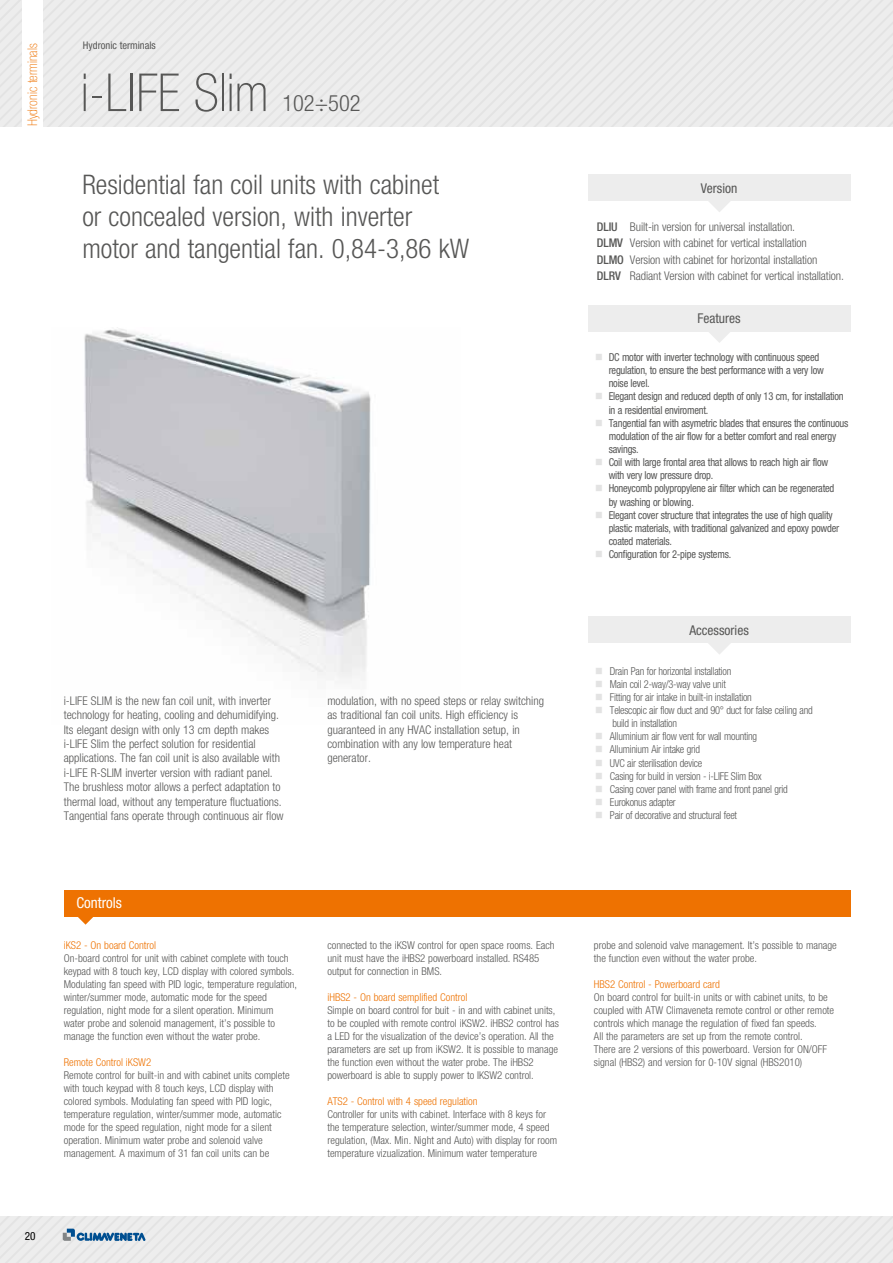
<style>
.page{position:relative;width:893px;height:1263px;background:#fff}
.page>*{position:absolute;margin:0;border:0;box-sizing:border-box;transform-origin:0 0}
.t1{font:100 condensed 52.5px "Helvetica Neue LT Std";color:#575756}
.t2{font:300 condensed 27px/32.4px "Helvetica Neue LT Std";color:#575756}
.t3{font:300 condensed 22.5px "Helvetica Neue LT Std";color:#575756}
.t4{font:condensed 15px "Helvetica Neue LT Std";color:#fff}
.t5{font:condensed 13.5px "Helvetica Neue LT Std";color:#575756}
.t6{font:100 condensed 13.5px "Helvetica Neue LTW1 G";color:#ee7201}
.t7{font:300 condensed 12px/14.4px "Helvetica Neue LT Std";color:#575756}
.t8{font:condensed 11.25px "Helvetica Neue LT Std";color:#000}
.t9{font:condensed 10.95px/13.2px "Helvetica Neue LT Std";letter-spacing:-.02em;color:#575756;scale:.95 1}
.t10{font:300 condensed 10.95px/13.2px "Helvetica Neue LT Std";letter-spacing:-.02em;color:#575756;scale:.95 1}
.t11{font:300 condensed 10.8px/12.9px "Helvetica Neue LT Std";color:#575756}
.t12{font:300 condensed 10.8px "Helvetica Neue LT Std";color:#ee7201}
.t13{font:condensed 10.5px "Helvetica Neue LT Std";color:#575756}
.s1{font-weight:500}
.s2{color:#e3e3e3}
</style>
<div class="page">
<svg style="left:0;top:0;width:893px;height:126px;background:#eaeaea"></svg>
<svg style="left:0;top:1216px;width:893px;height:47px;background:#e7e8e9"></svg>
<div style="left:22px;top:0;width:21px;height:126px;background:#fff"></div>
<img style="left:84px;top:327px;width:287px;height:353px">
<svg style="left:77px;top:916px;width:18px;height:9px"></svg>
<svg style="left:708px;top:643px;width:23px;height:11px"></svg>
<div style="left:64px;top:890px;width:786px;height:26px;background:#ee7201"></div>
<div style="left:588px;top:617px;width:262px;height:26px;background:#ededed"></div>
<svg style="left:709px;top:332px;width:21px;height:11px"></svg>
<div style="left:588px;top:305px;width:262px;height:27px;background:#ededed"></div>
<svg style="left:709px;top:201px;width:21px;height:11px"></svg>
<div style="left:588px;top:174px;width:262px;height:27px;background:#ededed"></div>
<p class="t6" style="left:25px;top:126px;width:84px;rotate:-90deg">Hydronic terminals</p>
<p class="t13" style="left:83px;top:39px;width:74px">Hydronic terminals</p>
<h1 class="t1" style="left:81px;top:63px;width:189px">i-LIFE Slim</h1>
<h3 class="t3" style="left:282px;top:90px;width:80px">102÷502</h3>
<h2 class="t2" style="left:82px;top:168px;width:388px">Residential fan coil units with cabinet<br>or concealed version, with inverter motor and tangential fan. 0,84-3,86 kW</h2>
<p class="t7" style="left:64px;top:693px;width:221px">i-LIFE SLIM is the new fan coil unit, with inverter technology for heating, cooling and dehumidifying.<br>Its elegant design with only 13 cm depth makes i-LIFE Slim the perfect solution for residential applications. The fan coil unit is also available with i-LIFE R-SLIM inverter version with radiant panel.<br>The brushless motor allows a perfect adaptation to thermal load, without any temperature fluctuations.<br>Tangential fans operate through continuous air flow</p>
<p class="t7" style="left:327px;top:693px;width:218px">modulation, with no speed steps or relay switching as traditional fan coil units. High efficiency is guaranteed in any HVAC installation setup, in combination with any low temperature heat generator.</p>
<h3 class="t4" style="left:77px;top:894px;width:47px">Controls</h3>
<p class="t12" style="left:64px;top:939px;width:94px">iKS2 - On board Control</p>
<p class="t11" style="left:64px;top:952px;width:235px">On-board control for unit with cabinet complete with touch keypad with 8 touch key, LCD display with colored symbols.<br>Modulating fan speed with PID logic, temperature regulation, winter/summer mode, automatic mode for the speed regulation, night mode for a silent operation. Minimum water probe and solenoid management, it’s possible to manage the function even without the water probe.</p>
<p class="t12" style="left:64px;top:1056px;width:89px">Remote Control iKSW2</p>
<p class="t11" style="left:64px;top:1068px;width:227px">Remote control for built-in and with cabinet units complete with touch keypad with 8 touch keys, LCD display with colored symbols. Modulating fan speed with PID logic, temperature regulation, winter/summer mode, automatic mode for the speed regulation, night mode for a silent operation. Minimum water probe and solenoid valve management. A maximum of 31 fan coil units can be</p>
<p class="t8" style="left:25px;top:1229px;width:12px">20</p>
<p class="t11" style="left:327px;top:939px;width:229px">connected to the iKSW control for open space rooms. Each unit must have the iHBS2 powerboard installed. RS485 output for connection in BMS.</p>
<p class="t12" style="left:327px;top:991px;width:141px">iHBS2 - On board semplified Control</p>
<p class="t11" style="left:327px;top:1004px;width:233px">Simple on board control for buit - in and with cabinet units, to be coupled with remote control iKSW2. iHBS2 control has a LED for the visualization of the device’s operation. All the parameters are set up from iKSW2. It is possible to manage the function even without the water probe. The iHBS2 powerboard is able to supply power to IKSW2 control.</p>
<p class="t12" style="left:327px;top:1095px;width:152px">ATS2 - Control with 4 speed regulation</p>
<p class="t11" style="left:327px;top:1107px;width:231px">Controller for units with cabinet. Interface with 8 keys for the temperature selection, winter/summer mode, 4 speed regulation, (Max. Min. Night and Auto) with display for room temperature vizualization. Minimum water temperature</p>
<p class="t5" style="left:701px;top:180px;width:38px">Version</p>
<p class="t7" style="left:597px;top:218px;width:248px;line-height:16.5px"><span class="s1">DLIU</span> Built-in version for universal installation.<br><span class="s1">DLMV</span> Version with cabinet for vertical installation<br><span class="s1">DLMO</span> Version with cabinet for horizontal installation <span class="s1">DLRV</span> Radiant Version with cabinet for vertical installation.</p>
<p class="t5" style="left:697px;top:310px;width:45px">Features</p>
<p class="t9" style="left:609px;top:350px;width:228px;text-indent:-13px"><span class="s2">■</span> DC motor with inverter technology with continuous speed regulation, to ensure the best performance with a very low noise level.</p>
<p class="t9" style="left:609px;top:390px;width:249px;text-indent:-13px"><span class="s2">■</span> Elegant design and reduced depth of only 13 cm, for installation in a residential enviroment.</p>
<p class="t9" style="left:609px;top:416px;width:254px;text-indent:-13px"><span class="s2">■</span> Tangential fan with asymetric blades that ensures the continuous modulation of the air flow for a better comfort and real energy savings.</p>
<p class="t9" style="left:609px;top:456px;width:233px;text-indent:-13px"><span class="s2">■</span> Coil with large frontal area that allows to reach high air flow with very low pressure drop.</p>
<p class="t9" style="left:609px;top:482px;width:239px;text-indent:-13px"><span class="s2">■</span> Honeycomb polypropylene air filter which can be regenerated by washing or blowing.</p>
<p class="t9" style="left:609px;top:508px;width:244px;text-indent:-13px"><span class="s2">■</span> Elegant cover structure that integrates the use of high quality plastic materials, with traditional galvanized and epoxy powder coated materials.</p>
<p class="t9" style="left:595px;top:548px;width:145px"><span class="s2">■</span> Configuration for 2-pipe systems.</p>
<p class="t5" style="left:689px;top:622px;width:61px">Accessories</p>
<p class="t10" style="left:595px;top:664px;width:145px"><span class="s2">■</span> Drain Pan for horizontal installation</p>
<p class="t10" style="left:595px;top:677px;width:139px"><span class="s2">■</span> Main coil 2-way/3-way valve unit</p>
<p class="t10" style="left:595px;top:690px;width:166px"><span class="s2">■</span> Fitting for air intake in built-in installation</p>
<p class="t10" style="left:612px;top:703px;width:212px;text-indent:-17px"><span class="s2">■</span> Telescopic air flow duct and 90° duct for false ceiling and build in installation</p>
<p class="t10" style="left:595px;top:730px;width:172px"><span class="s2">■</span> Alluminium air flow vent for wall mounting</p>
<p class="t10" style="left:595px;top:743px;width:112px"><span class="s2">■</span> Alluminium Air intake grid</p>
<p class="t10" style="left:595px;top:756px;width:114px"><span class="s2">■</span> UVC air sterilisation device</p>
<p class="t10" style="left:595px;top:769px;width:177px"><span class="s2">■</span> Casing for build in version - i-LIFE Slim Box</p>
<p class="t10" style="left:595px;top:782px;width:204px"><span class="s2">■</span> Casing cover panel with frame and front panel grid</p>
<p class="t10" style="left:595px;top:795px;width:86px"><span class="s2">■</span> Eurokonus adapter</p>
<p class="t10" style="left:595px;top:809px;width:151px"><span class="s2">■</span> Pair of decorative and structural feet</p>
<p class="t11" style="left:594px;top:939px;width:244px">probe and solenoid valve management. It’s possible to manage the function even without the water probe.</p>
<p class="t12" style="left:594px;top:978px;width:127px">HBS2 Control - Powerboard card</p>
<p class="t11" style="left:594px;top:991px;width:242px">On board control for built-in units or with cabinet units, to be coupled with ATW Climaveneta remote control or other remote controls which manage the regulation of fixed fan speeds.<br>All the parameters are set up from the remote control.<br>There are 2 versions of this powerboard. Version for ON/OFF signal (HBS2) and version for 0-10V signal (HBS2010)</p>
</div>
